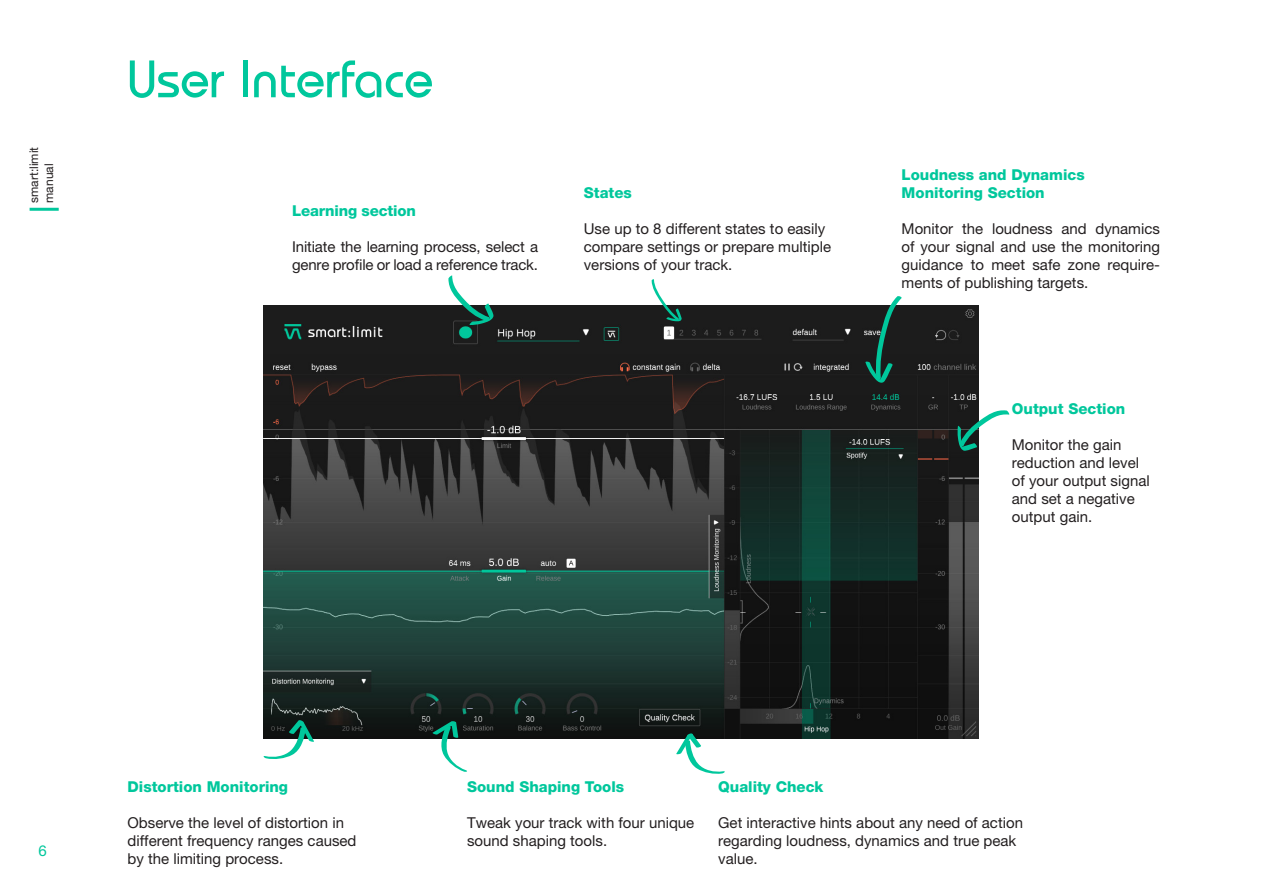
<style>
.page{position:relative;width:1263px;height:893px;background:#fff}
.page>*{position:absolute;margin:0;border:0;box-sizing:border-box;transform-origin:0 0}
.header_1{font:700 52.5px "sonible";color:#00c79c}
.runing_text_left_ali{font:15px/18px "Helvetica Neue LT Pro";color:#231f20}
.running_text{font:15px/18px "Helvetica Neue LT Pro";letter-spacing:-.01em;color:#231f20;text-align:justify}
.runing_text_left_ali-2{font:800 15px "Helvetica Neue LT Pro";color:#00c79c}
.running_text-2{font:800 15px/18px "Helvetica Neue LT Pro";color:#00c79c}
.t1{font:15px "Helvetica Neue LT Pro";color:#00c79c}
.t2{font:12px/14.9px "Helvetica Neue LT Pro";color:#231f20}
</style>
<div class="page">
<hr style="left:30px;top:208px;width:29px;height:3px;background:#00c79c">
<img style="left:264px;top:305px;width:714px;height:434px">
<svg style="left:263px;top:719px;width:52px;height:40px"></svg>
<svg style="left:432px;top:721px;width:37px;height:51px"></svg>
<svg style="left:676px;top:733px;width:50px;height:41px"></svg>
<svg style="left:652px;top:279px;width:30px;height:43px"></svg>
<svg style="left:865px;top:296px;width:37px;height:87px;background:#2c5048"></svg>
<svg style="left:448px;top:275px;width:46px;height:50px"></svg>
<svg style="left:957px;top:409px;width:53px;height:42px"></svg>
<p class="t2" style="left:26px;top:203px;width:57px;rotate:-90deg">smart:limit manual</p>
<p class="header_1" style="left:127px;top:55px;width:307px">User Interface</p>
<p class="running_text-2" style="left:292px;top:202px;width:125px">Learning section</p>
<p class="running_text" style="left:292px;top:237px;width:247px">Initiate the learning process, select a genre profile or load a reference track.</p>
<p class="runing_text_left_ali-2" style="left:584px;top:184px;width:50px">States</p>
<p class="runing_text_left_ali" style="left:584px;top:219px;width:249px">Use up to 8 different states to easily compare settings or prepare multiple versions of your track.</p>
<p class="running_text-2" style="left:902px;top:166px;width:185px">Loudness and Dynamics<br>Monitoring Section</p>
<p class="running_text" style="left:902px;top:219px;width:260px">Monitor the loudness and dynamics of your signal and use the monitoring guidance to meet safe zone require&shy;ments of publishing targets.</p>
<p class="runing_text_left_ali-2" style="left:1012px;top:400px;width:115px">Output Section</p>
<p class="runing_text_left_ali" style="left:1012px;top:435px;width:139px">Monitor the gain reduction and level of your output signal and set a negative output gain.</p>
<p class="t1" style="left:38px;top:842px;width:10px">6</p>
<p class="runing_text_left_ali-2" style="left:128px;top:778px;width:162px">Distortion Monitoring</p>
<p class="runing_text_left_ali" style="left:128px;top:813px;width:230px">Observe the level of distortion in different frequency ranges caused by the limiting process.</p>
<p class="runing_text_left_ali-2" style="left:467px;top:778px;width:158px">Sound Shaping Tools</p>
<p class="runing_text_left_ali" style="left:467px;top:813px;width:229px">Tweak your track with four unique sound shaping tools.</p>
<p class="runing_text_left_ali-2" style="left:718px;top:778px;width:107px">Quality Check</p>
<p class="runing_text_left_ali" style="left:718px;top:813px;width:306px">Get interactive hints about any need of action regarding loudness, dynamics and true peak value.</p>
</div>
